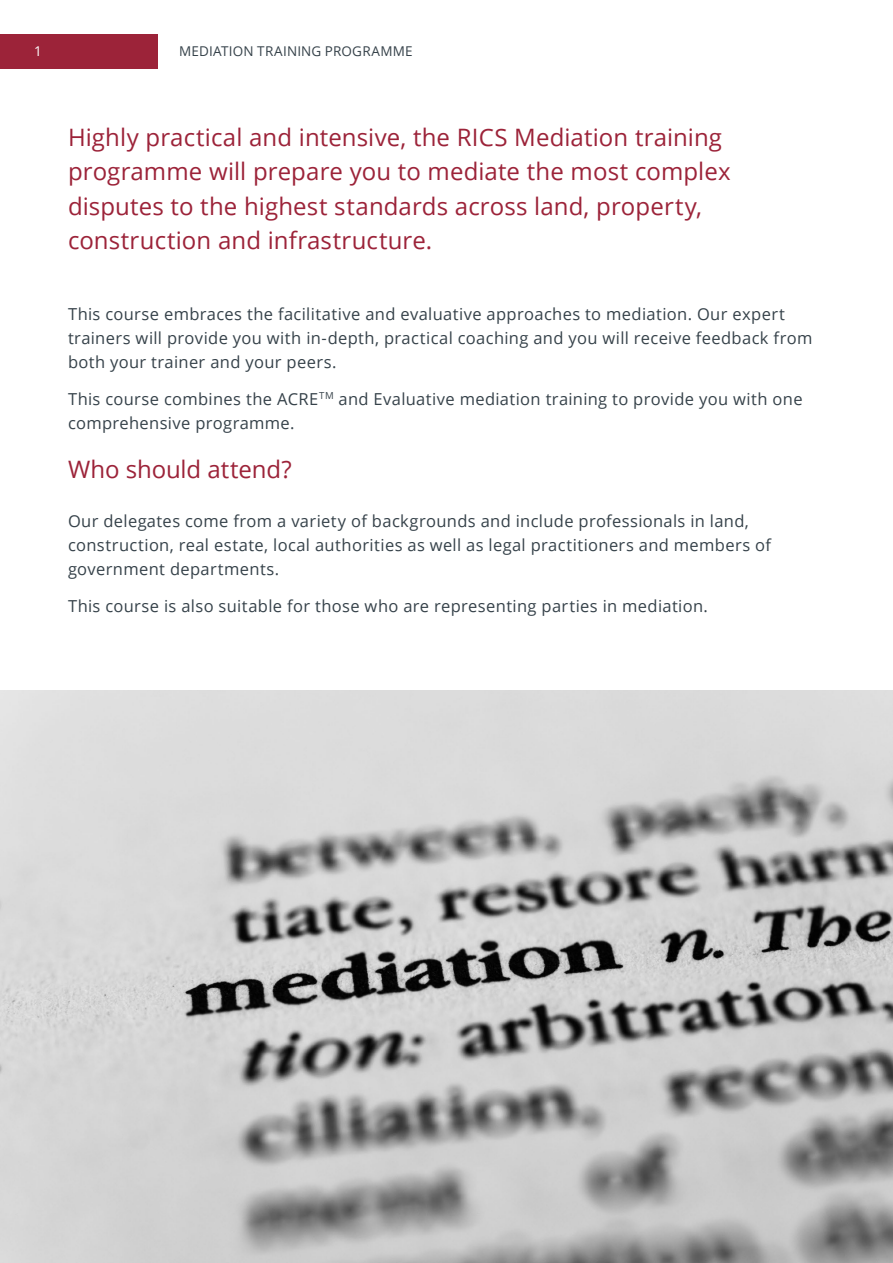
<style>
.page{position:relative;width:893px;height:1263px;background:#fff}
.page>*{position:absolute;margin:0;border:0;box-sizing:border-box;transform-origin:0 0}
.t1{font:24px/34.5px "Open Sans";letter-spacing:.005em;color:#9c2339}
.t2{font:16.5px/24px "Open Sans";letter-spacing:.02em;color:#36424a}
.t3{font:13.5px "Open Sans";letter-spacing:.01em;color:#36424a}
.t4{font:13.5px "Open Sans";color:#fff}
</style>
<div class="page">
<img style="left:0;top:690px;width:893px;height:573px">
<div style="left:0;top:34px;width:158px;height:34px;background:#9c2339"></div>
<p class="t4" style="left:34px;top:42px;width:9px">1</p>
<p class="t3" style="left:179px;top:42px;width:235px">MEDIATION TRAINING PROGRAMME</p>
<h1 class="t1" style="left:68px;top:119px;width:664px">Highly practical and intensive, the RICS Mediation training programme will prepare you to mediate the most complex disputes to the highest standards across land, property, construction and infrastructure.</h1>
<p class="t2" style="left:68px;top:302px;width:746px">This course embraces the facilitative and evaluative approaches to mediation. Our expert trainers will provide you with in-depth, practical coaching and you will receive feedback from both your trainer and your peers.</p>
<p class="t2" style="left:68px;top:387px;width:736px">This course combines the ACRE<sup>TM</sup> and Evaluative mediation training to provide you with one comprehensive programme.</p>
<h1 class="t1" style="left:68px;top:451px;width:225px">Who should attend?</h1>
<p class="t2" style="left:68px;top:509px;width:705px">Our delegates come from a variety of backgrounds and include professionals in land, construction, real estate, local authorities as well as legal practitioners and members of government departments.</p>
<p class="t2" style="left:68px;top:593px;width:641px">This course is also suitable for those who are representing parties in mediation.</p>
</div>
